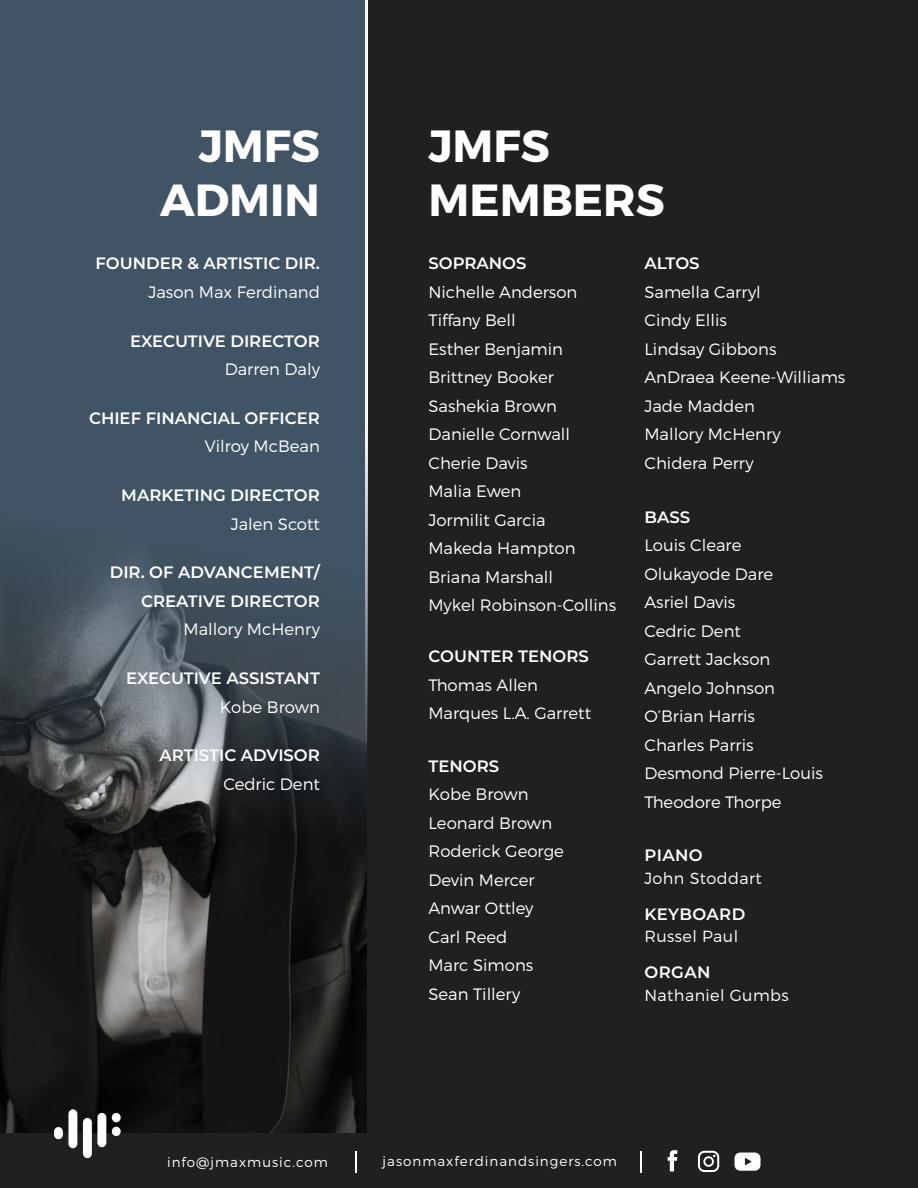
<style>
.page{position:relative;width:918px;height:1188px;background:#fff}
.page>*{position:absolute;margin:0;border:0;box-sizing:border-box;transform-origin:0 0}
.t1{font:700 45px/54px "Montserrat";color:#fff}
.t2{font:300 16.5px/28.5px "Montserrat";color:#fff}
.t3{font:600 16.5px/28.5px "Montserrat";color:#fff;text-align:right}
.t4{font:600 16.5px "Montserrat";letter-spacing:.025em;color:#fff}
.t5{font:300 16.05px "Montserrat";letter-spacing:.025em;color:#fff}
.t6{font:300 13.5px "Montserrat";letter-spacing:.075em;color:#fff}
</style>
<div class="page">
<img style="left:0;top:1109px;width:367px;height:25px">
<svg style="left:0;top:0;width:367px;height:1109px;background:#3b4650"></svg>
<div style="left:367px;top:0;width:551px;height:1188px;background:#221f1f"></div>
<div style="left:0;top:1134px;width:918px;height:54px;background:#221f1f"></div>
<svg style="left:668px;top:1150px;width:9px;height:21px"></svg>
<svg style="left:698px;top:1151px;width:21px;height:21px"></svg>
<svg style="left:735px;top:1153px;width:25px;height:18px"></svg>
<svg style="left:640px;top:1151px;width:1px;height:22px"></svg>
<hr style="left:355px;top:1151px;width:2px;height:22px;background:#fff">
<div style="left:97px;top:1113px;width:9px;height:34px;background:#fff;border-radius:5px"></div>
<div style="left:83px;top:1118px;width:9px;height:40px;background:#fff;border-radius:5px"></div>
<div style="left:68px;top:1109px;width:9px;height:39px;background:#fff;border-radius:5px"></div>
<div style="left:54px;top:1127px;width:9px;height:12px;background:#fff;border-radius:5px"></div>
<div style="left:112px;top:1127px;width:9px;height:9px;background:#fff;border-radius:5px"></div>
<div style="left:112px;top:1113px;width:9px;height:9px;background:#fff;border-radius:50%"></div>
<hr style="left:366px;top:0;width:2px;height:887px;background:#fff">
<h1 class="t1" style="left:160px;top:119px;width:161px;text-align:right">JMFS<br>ADMIN</h1>
<p class="t3" style="left:95px;top:250px;width:226px">FOUNDER &amp; ARTISTIC DIR.</p>
<p class="t2" style="left:148px;top:279px;width:173px">Jason Max Ferdinand</p>
<p class="t3" style="left:130px;top:327px;width:191px">EXECUTIVE DIRECTOR</p>
<p class="t2" style="left:225px;top:356px;width:97px">Darren Daly</p>
<p class="t3" style="left:89px;top:404px;width:232px">CHIEF FINANCIAL OFFICER</p>
<p class="t2" style="left:205px;top:434px;width:117px">Vilroy McBean</p>
<p class="t3" style="left:121px;top:482px;width:200px">MARKETING DIRECTOR</p>
<p class="t2" style="left:231px;top:511px;width:91px">Jalen Scott</p>
<p class="t3" style="left:110px;top:559px;width:212px">DIR. OF ADVANCEMENT/<br>CREATIVE DIRECTOR</p>
<p class="t2" style="left:183px;top:617px;width:138px">Mallory McHenry</p>
<p class="t3" style="left:126px;top:665px;width:195px">EXECUTIVE ASSISTANT</p>
<p class="t2" style="left:220px;top:694px;width:102px">Kobe Brown</p>
<p class="t3" style="left:160px;top:742px;width:162px">ARTISTIC ADVISOR</p>
<p class="t2" style="left:223px;top:771px;width:98px">Cedric Dent</p>
<h1 class="t1" style="left:428px;top:119px;width:238px">JMFS<br>MEMBERS</h1>
<p class="t3" style="left:428px;top:250px;width:100px">SOPRANOS</p>
<p class="t2" style="left:428px;top:279px;width:189px">Nichelle Anderson<br>Tiffany Bell<br>Esther Benjamin<br>Brittney Booker<br>Sashekia Brown<br>Danielle Cornwall<br>Cherie Davis<br>Malia Ewen<br>Jormilit Garcia<br>Makeda Hampton<br>Briana Marshall<br>Mykel Robinson-Collins</p>
<p class="t3" style="left:428px;top:643px;width:162px">COUNTER TENORS</p>
<p class="t2" style="left:428px;top:672px;width:164px">Thomas Allen<br>Marques L.A. Garrett</p>
<p class="t3" style="left:428px;top:752px;width:72px">TENORS</p>
<p class="t2" style="left:428px;top:782px;width:137px">Kobe Brown<br>Leonard Brown<br>Roderick George<br>Devin Mercer<br>Anwar Ottley<br>Carl Reed<br>Marc Simons<br>Sean Tillery</p>
<p class="t3" style="left:644px;top:250px;width:57px">ALTOS</p>
<p class="t2" style="left:644px;top:279px;width:202px">Samella Carryl<br>Cindy Ellis<br>Lindsay Gibbons<br>AnDraea Keene-Williams<br>Jade Madden<br>Mallory McHenry<br>Chidera Perry</p>
<p class="t3" style="left:644px;top:503px;width:47px">BASS</p>
<p class="t2" style="left:644px;top:533px;width:180px">Louis Cleare<br>Olukayode Dare<br>Asriel Davis<br>Cedric Dent<br>Garrett Jackson<br>Angelo Johnson<br>O’Brian Harris<br>Charles Parris<br>Desmond Pierre-Louis<br>Theodore Thorpe</p>
<p class="t3" style="left:644px;top:842px;width:60px">PIANO</p>
<p class="t5" style="left:644px;top:872px;width:119px">John Stoddart</p>
<p class="t4" style="left:644px;top:906px;width:102px">KEYBOARD</p>
<p class="t5" style="left:644px;top:930px;width:95px">Russel Paul</p>
<p class="t3" style="left:644px;top:959px;width:68px">ORGAN</p>
<p class="t5" style="left:644px;top:989px;width:146px">Nathaniel Gumbs</p>
<p class="t6" style="left:167px;top:1156px;width:162px">info@jmaxmusic.com</p>
<p class="t6" style="left:383px;top:1156px;width:236px">jasonmaxferdinandsingers.com</p>
</div>
